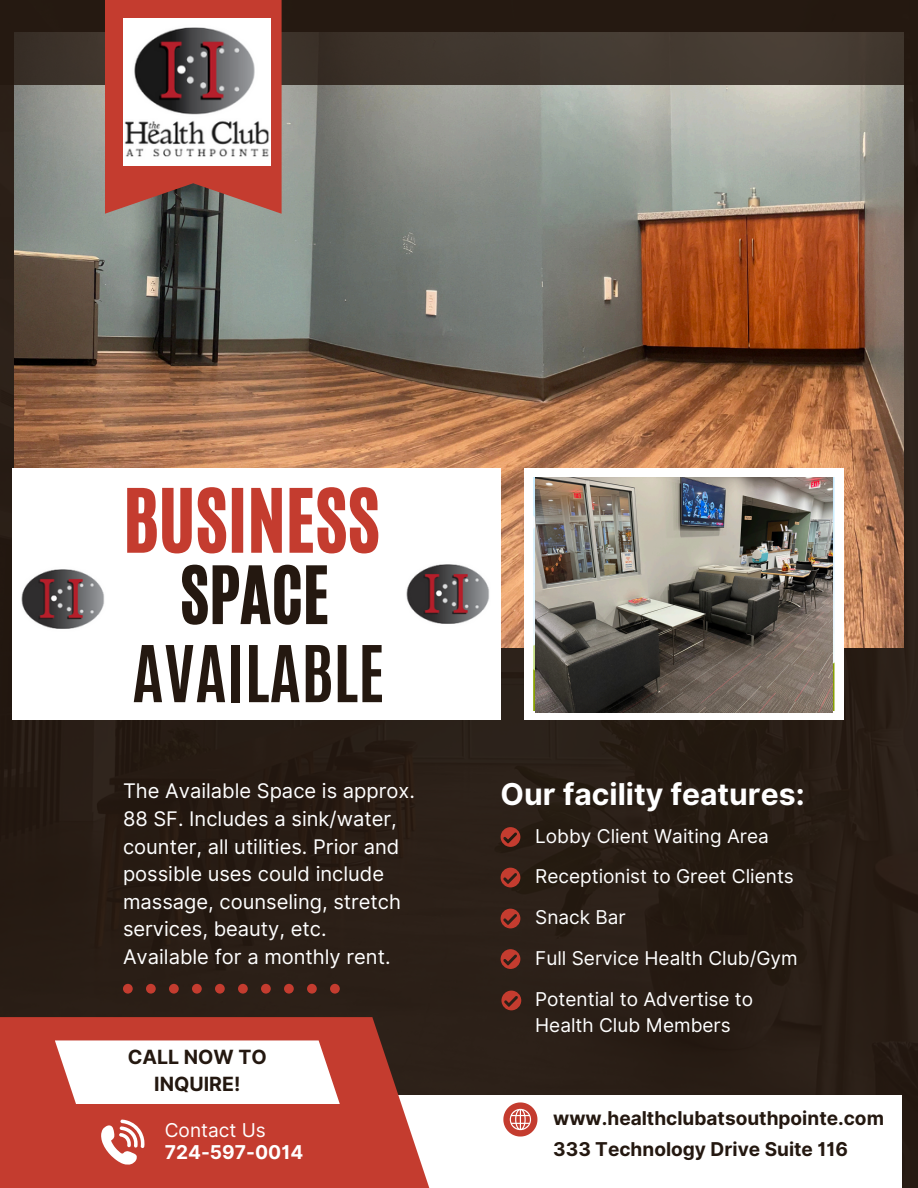
<style>
.page{position:relative;width:918px;height:1188px;background:#291d15}
.page>*{position:absolute;margin:0;border:0;box-sizing:border-box;transform-origin:0 0}
.t1{font:73.35px "CA Generated";color:#c43c2f}
.t2{font:700 66.45px "Antonio";color:#241810}
.t3{font:66.45px "CA Generated";color:#241810}
.t4{font:700 30.15px "Inter";color:#fff}
.t5{font:20.1px/27.5px "Inter";color:#fff}
.t6{font:700 19.65px/27px "Inter";color:#241810;text-align:center}
.t7{font:19.05px/26.4px "Inter";color:#fff}
.t8{font:700 19.05px "Inter";color:#241810}
.t9{font:700 19.05px "Inter";color:#fff}
</style>
<div class="page">
<img style="left:14px;top:84px;width:890px;height:564px">
<div style="left:12px;top:468px;width:488px;height:252px;background:#fff"></div>
<svg style="left:524px;top:468px;width:320px;height:252px"></svg>
<div style="left:0;top:1095px;width:902px;height:93px;background:#fff"></div>
<svg style="left:0;top:1017px;width:435px;height:171px;fill:#c43c2f"></svg>
<svg style="left:55px;top:1040px;width:285px;height:64px"></svg>
<svg style="left:0;top:0;width:917px;height:84px"></svg>
<svg style="left:105px;top:0;width:177px;height:214px"></svg>
<svg style="left:501px;top:827px;width:19px;height:20px"></svg>
<svg style="left:501px;top:868px;width:19px;height:19px"></svg>
<svg style="left:501px;top:909px;width:19px;height:19px"></svg>
<svg style="left:501px;top:949px;width:19px;height:20px"></svg>
<svg style="left:501px;top:991px;width:20px;height:19px"></svg>
<div style="left:330px;top:984px;width:10px;height:10px;background:#c43c2f;border-radius:50%"></div>
<div style="left:307px;top:984px;width:10px;height:10px;background:#c43c2f;border-radius:50%"></div>
<div style="left:284px;top:984px;width:10px;height:10px;background:#c43c2f;border-radius:50%"></div>
<div style="left:261px;top:984px;width:10px;height:10px;background:#c43c2f;border-radius:50%"></div>
<div style="left:238px;top:984px;width:10px;height:10px;background:#c43c2f;border-radius:50%"></div>
<div style="left:215px;top:984px;width:10px;height:10px;background:#c43c2f;border-radius:50%"></div>
<div style="left:192px;top:984px;width:10px;height:10px;background:#c43c2f;border-radius:50%"></div>
<div style="left:169px;top:984px;width:10px;height:10px;background:#c43c2f;border-radius:50%"></div>
<div style="left:146px;top:984px;width:10px;height:10px;background:#c43c2f;border-radius:50%"></div>
<div style="left:123px;top:984px;width:10px;height:10px;background:#c43c2f;border-radius:50%"></div>
<svg style="left:101px;top:1120px;width:44px;height:45px"></svg>
<svg style="left:503px;top:1102px;width:34px;height:34px"></svg>
<img style="left:123px;top:19px;width:147px;height:147px">
<img style="left:21px;top:569px;width:83px;height:60px">
<img style="left:406px;top:564px;width:83px;height:60px">
<img style="left:535px;top:477px;width:297px;height:236px">
<h1 class="t1" style="left:123px;top:468px;width:258px">BUSINESS</h1>
<p class="t3" style="left:180px;top:547px;width:151px">SPACE</p>
<h1 class="t2" style="left:132px;top:626px;width:254px">AVAILABLE</h1>
<p class="t5" style="left:123px;top:777px;width:293px">The Available Space is approx.<br>88 SF. Includes a sink/water, counter, all utilities. Prior and possible uses could include massage, counseling, stretch services, beauty, etc.<br>Available for a monthly rent.</p>
<p class="t6" style="left:128px;top:1044px;width:141px">CALL NOW TO<br>INQUIRE!</p>
<p class="t7" style="left:165px;top:1117px;width:103px">Contact Us</p>
<p class="t9" style="left:165px;top:1141px;width:140px">724-597-0014</p>
<p class="t4" style="left:501px;top:776px;width:306px">Our facility features:</p>
<h2 class="t7" style="left:535px;top:823px;width:235px">Lobby Client Waiting Area</h2>
<p class="t7" style="left:535px;top:863px;width:260px">Receptionist to Greet Clients</p>
<p class="t7" style="left:535px;top:904px;width:92px">Snack Bar</p>
<p class="t7" style="left:535px;top:945px;width:264px">Full Service Health Club/Gym</p>
<p class="t7" style="left:535px;top:986px;width:220px">Potential to Advertise to<br>Health Club Members</p>
<p class="t8" style="left:553px;top:1107px;width:332px">www.healthclubatsouthpointe.com</p>
<p class="t8" style="left:553px;top:1138px;width:296px">333 Technology Drive Suite 116</p>
</div>
